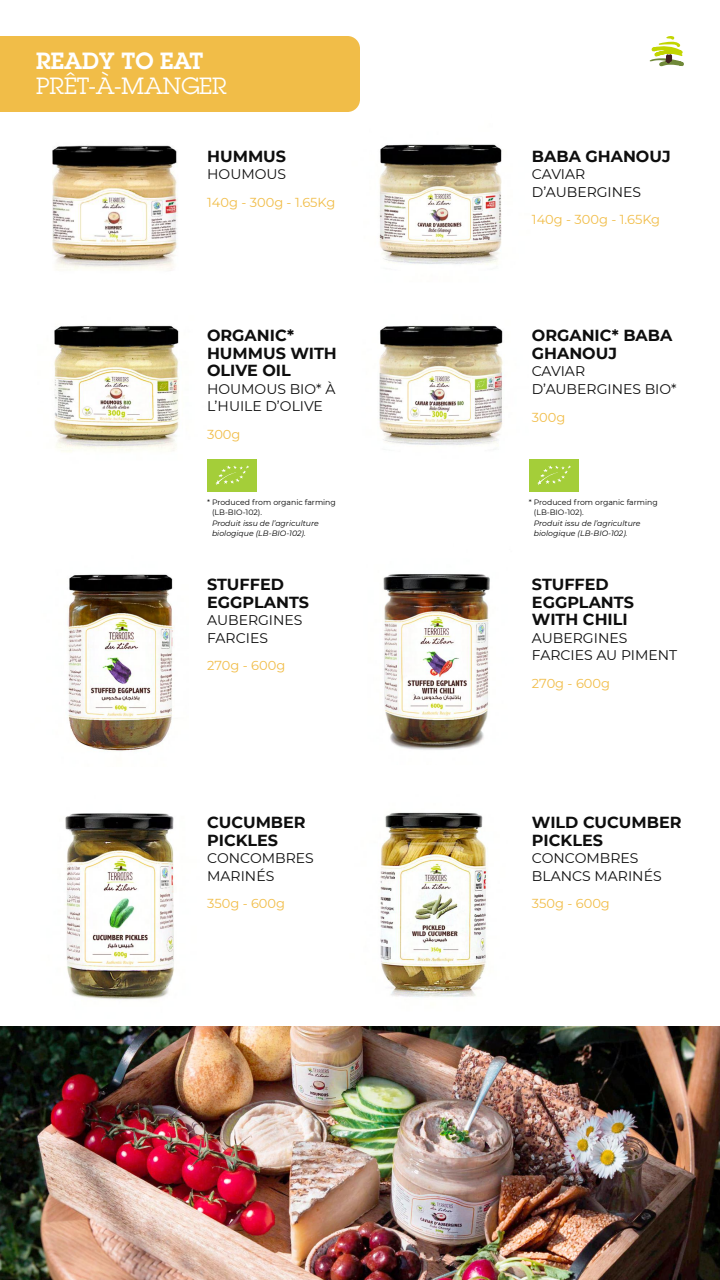
<style>
.page{position:relative;width:720px;height:1280px;background:#fff}
.page>*{position:absolute;margin:0;border:0;box-sizing:border-box;transform-origin:0 0}
.t1{font:23px "Lubalin Graph Std";color:#fff}
.t2{font:600 23px "Lubalin Graph Std";color:#fff}
.t3{font:700 16px/17.4px "Montserrat";color:#0e0e0e}
.t4{font:14px/17.4px "Montserrat";color:#0e0e0e}
.t5{font:13px "Montserrat";color:#f1bd48}
.t6{font:italic 7.7px/10.3px "Montserrat";color:#000}
.t7{font:7.7px/10.3px "Montserrat";color:#000}
</style>
<div class="page">
<img style="left:53px;top:145px;width:125px;height:126px">
<img style="left:379px;top:144px;width:123px;height:121px">
<div style="left:0;top:36px;width:360px;height:76px;background:#f1bd48"></div>
<img style="left:65px;top:813px;width:109px;height:187px">
<img style="left:380px;top:812px;width:108px;height:185px">
<svg style="left:650px;top:36px;width:34px;height:31px"></svg>
<img style="left:383px;top:574px;width:107px;height:176px">
<img style="left:67px;top:574px;width:106px;height:177px">
<img style="left:379px;top:325px;width:124px;height:122px">
<img style="left:54px;top:325px;width:125px;height:127px">
<div style="left:207px;top:459px;width:49px;height:33px;background:#a4ce39"></div>
<svg style="left:215px;top:465px;width:34px;height:20px"></svg>
<div style="left:529px;top:459px;width:49px;height:33px;background:#a4ce39"></div>
<svg style="left:537px;top:465px;width:34px;height:20px"></svg>
<img style="left:0;top:1027px;width:720px;height:253px">
<h1 class="t2" style="left:36px;top:45px;width:169px">READY TO EAT</h1>
<h1 class="t1" style="left:36px;top:71px;width:192px">PRÊT-À-MANGER</h1>
<p class="t3" style="left:207px;top:147px;width:80px">HUMMUS</p>
<p class="t4" style="left:207px;top:165px;width:81px">HOUMOUS</p>
<p class="t5" style="left:207px;top:193px;width:130px">140g - 300g - 1.65Kg</p>
<p class="t3" style="left:207px;top:326px;width:131px">ORGANIC*<br>HUMMUS WITH<br>OLIVE OIL</p>
<p class="t4" style="left:207px;top:380px;width:130px">HOUMOUS BIO* À<br>L’HUILE D’OLIVE</p>
<p class="t5" style="left:207px;top:425px;width:35px">300g</p>
<p class="t7" style="left:212px;top:497px;width:125px;text-indent:-5px">* Produced from organic farming (LB-BIO-102).</p>
<p class="t6" style="left:212px;top:518px;width:108px">Produit issu de l’agriculture biologique (LB-BIO-102).</p>
<p class="t3" style="left:207px;top:575px;width:103px">STUFFED<br>EGGPLANTS</p>
<p class="t4" style="left:207px;top:611px;width:97px">AUBERGINES<br>FARCIES</p>
<p class="t5" style="left:207px;top:657px;width:80px">270g - 600g</p>
<p class="t3" style="left:207px;top:813px;width:100px">CUCUMBER<br>PICKLES</p>
<p class="t4" style="left:207px;top:849px;width:108px">CONCOMBRES<br>MARINÉS</p>
<p class="t5" style="left:207px;top:895px;width:79px">350g - 600g</p>
<p class="t3" style="left:532px;top:147px;width:140px">BABA GHANOUJ</p>
<p class="t4" style="left:532px;top:165px;width:111px">CAVIAR<br>D’AUBERGINES</p>
<p class="t5" style="left:532px;top:211px;width:130px">140g - 300g - 1.65Kg</p>
<p class="t3" style="left:532px;top:326px;width:142px">ORGANIC* BABA<br>GHANOUJ</p>
<p class="t4" style="left:532px;top:362px;width:146px">CAVIAR<br>D’AUBERGINES BIO*</p>
<p class="t5" style="left:532px;top:408px;width:35px">300g</p>
<p class="t7" style="left:534px;top:497px;width:125px;text-indent:-5px">* Produced from organic farming (LB-BIO-102).</p>
<p class="t6" style="left:534px;top:518px;width:108px">Produit issu de l’agriculture biologique (LB-BIO-102).</p>
<p class="t3" style="left:532px;top:575px;width:103px">STUFFED<br>EGGPLANTS<br>WITH CHILI</p>
<p class="t4" style="left:532px;top:628px;width:147px">AUBERGINES<br>FARCIES AU PIMENT</p>
<p class="t5" style="left:532px;top:674px;width:80px">270g - 600g</p>
<p class="t3" style="left:532px;top:813px;width:151px">WILD CUCUMBER<br>PICKLES</p>
<p class="t4" style="left:532px;top:849px;width:131px">CONCOMBRES<br>BLANCS MARINÉS</p>
<p class="t5" style="left:532px;top:895px;width:79px">350g - 600g</p>
</div>
